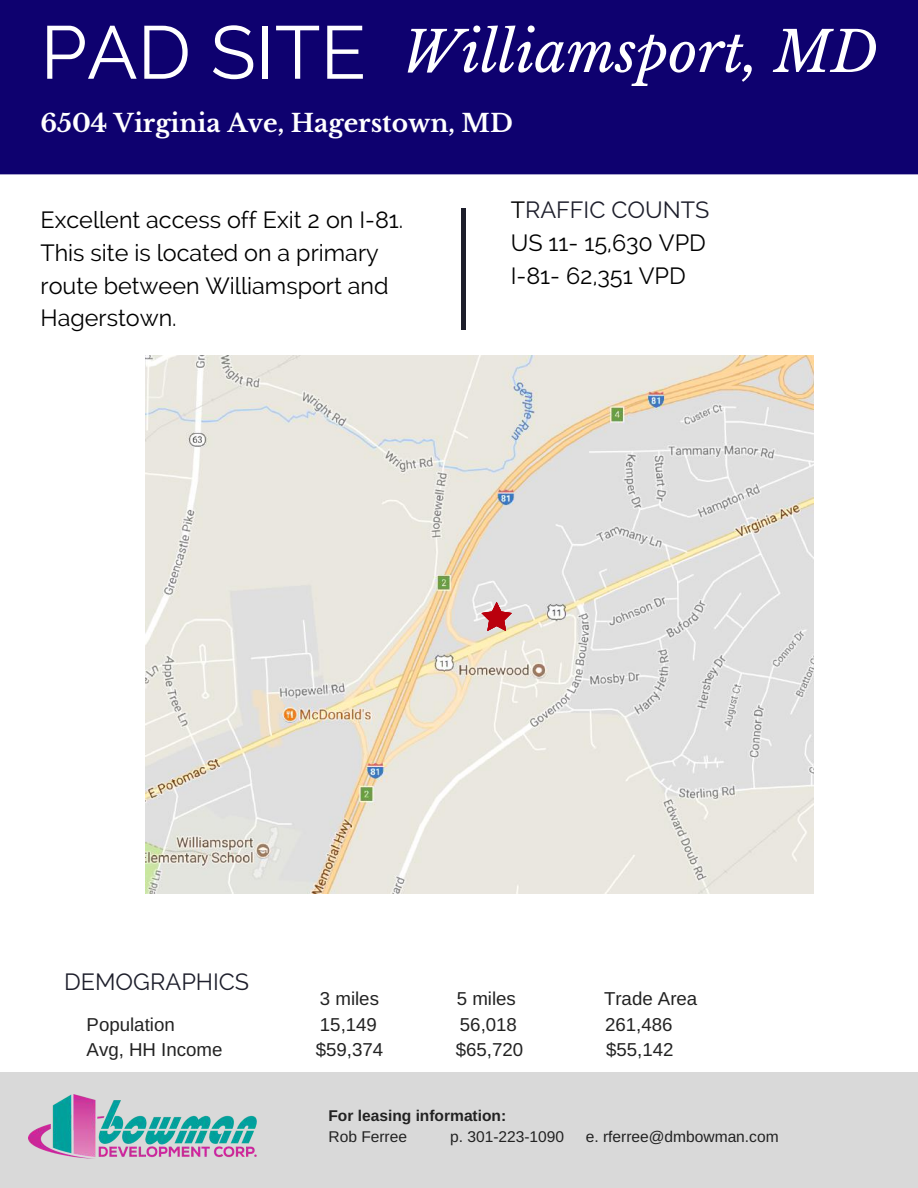
<style>
.page{position:relative;width:918px;height:1188px;background:#fff}
.page>*{position:absolute;margin:0;border:0;box-sizing:border-box;transform-origin:0 0}
.t1{font:italic 55.95px "Libre Baskerville";color:#fff}
.t2{font:700 24.9px "Libre Baskerville";color:#fff}
.t3{font:23.4px/32.7px "Raleway";color:#000}
.t4{font:23.4px "Raleway";color:#1d1e2b}
.t5{font:18.75px "Arimo";color:#222}
.t6{font:15.6px "Arimo";color:#222}
.t7{font:700 15.6px "Arimo";color:#222}
.s1{font-family:"Raleway";font-style:normal;font-size:74.7px}
.s2{color:#1d1e2b}
</style>
<div class="page">
<div style="left:0;top:0;width:918px;height:174px;background:#0e016f"></div>
<div style="left:461px;top:208px;width:5px;height:122px;background:#1d1e2b"></div>
<div style="left:0;top:1072px;width:918px;height:116px;background:#d9d9d9"></div>
<img style="left:28px;top:1095px;width:228px;height:64px">
<img style="left:145px;top:356px;width:668px;height:537px">
<svg style="left:482px;top:602px;width:30px;height:29px"></svg>
<h1 class="t1" style="left:40px;top:18px;width:839px"><span class="s1">PAD SITE</span> Williamsport, MD</h1>
<p class="t2" style="left:40px;top:107px;width:474px">6504 Virginia Ave, Hagerstown, MD</p>
<p class="t3" style="left:40px;top:204px;width:364px">Excellent access off Exit 2 on I-81.<br>This site is located on a primary route between Williamsport and<br>Hagerstown.</p>
<p class="t3" style="left:511px;top:194px;width:200px">T<span class="s2">RAFFIC COUNTS<br></span>US 11- 15,630 VPD<br>I-81- 62,351 VPD</p>
<p class="t4" style="left:64px;top:968px;width:187px">DEMOGRAPHICS</p>
<p class="t5" style="left:320px;top:988px;width:61px">3 miles</p>
<p class="t5" style="left:457px;top:988px;width:61px">5 miles</p>
<p class="t5" style="left:604px;top:988px;width:95px">Trade Area</p>
<p class="t5" style="left:87px;top:1014px;width:90px">Population</p>
<p class="t5" style="left:320px;top:1014px;width:59px">15,149</p>
<p class="t5" style="left:460px;top:1014px;width:59px">56,018</p>
<p class="t5" style="left:605px;top:1014px;width:69px">261,486</p>
<p class="t5" style="left:87px;top:1039px;width:137px">Avg, HH Income</p>
<p class="t5" style="left:316px;top:1039px;width:69px">$59,374</p>
<p class="t5" style="left:456px;top:1039px;width:69px">$65,720</p>
<p class="t5" style="left:606px;top:1039px;width:69px">$55,142</p>
<p class="t7" style="left:328px;top:1106px;width:179px">For leasing information:</p>
<p class="t6" style="left:328px;top:1128px;width:80px">Rob Ferree</p>
<p class="t6" style="left:450px;top:1128px;width:116px">p. 301-223-1090</p>
<p class="t6" style="left:586px;top:1128px;width:194px">e. rferree@dmbowman.com</p>
</div>
